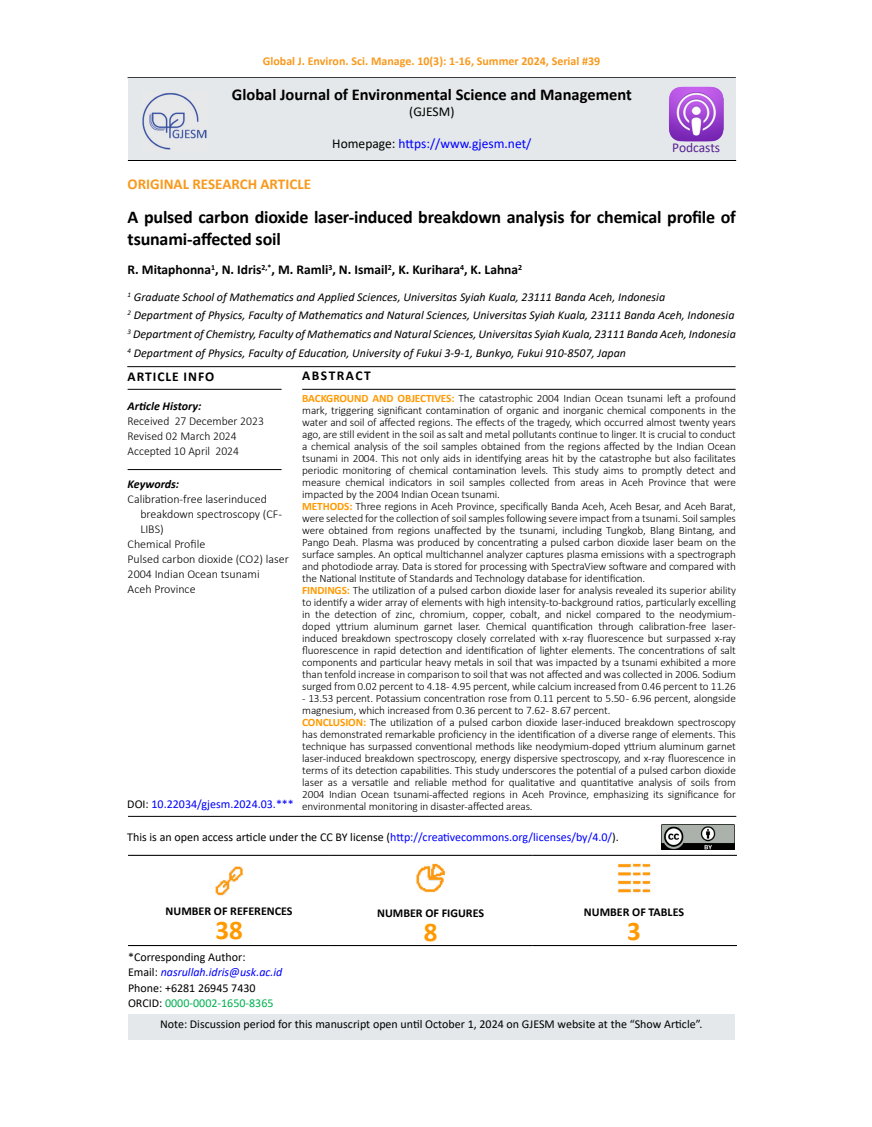
<style>
.page{position:relative;width:872px;height:1127px;background:#fff}
.page>*{position:absolute;margin:0;border:0;box-sizing:border-box;transform-origin:0 0}
.t1{font:700 27px "Calibri";color:#f90}
.t2{font:700 18px/21.6px "Calibri";letter-spacing:-.01em;color:#000}
.t3{font:700 16.5px "Calibri";color:#000}
.t4{font:700 15px "Calibri";color:#f8991d}
.t5{font:700 13.5px "Calibri";color:#000}
.t6{font:13.5px "Calibri";color:#00f}
.t7{font:700 13.5px "Calibri";letter-spacing:.07em;color:#000}
.t8{font:700 13.5px "Calibri";letter-spacing:.11em;color:#000}
.t9{font:13.5px "Calibri";color:#582291}
.t10{font:13.5px "Calibri";color:#000}
.t11{font:italic 12px/18.6px "Calibri";color:#000}
.t12{font:12px/15px "Calibri";color:#000}
.t13{font:300 12px/15px "Calibri";color:#000}
.t14{font:700 12px "Calibri";color:#f8991d}
.t15{font:700 12px "Calibri";color:#000}
.t16{font:12px "Calibri";color:#00f}
.t17{font:italic 700 12px "Calibri";color:#000}
.t18{font:300 11.25px/12px "Calibri";letter-spacing:-.01em;color:#000}
.s1{color:#000}
.s2{font-weight:700;color:#f90}
.s3{color:#00f}
.s4{font-style:italic;color:#00f}
.s5{color:#00b050}
</style>
<div class="page">
<hr style="left:128px;top:77px;width:608px;height:1px;background:#000">
<div style="left:128px;top:79px;width:608px;height:81px;background:#e4e8ea"></div>
<hr style="left:128px;top:389px;width:153px;height:1px;background:#000">
<hr style="left:302px;top:389px;width:433px;height:1px;background:#000">
<hr style="left:128px;top:469px;width:153px;height:1px;background:#000">
<hr style="left:127px;top:366px;width:608px;height:1px;background:#000">
<hr style="left:128px;top:816px;width:608px;height:1px;background:#000">
<hr style="left:128px;top:160px;width:608px;height:1px;background:#000">
<hr style="left:128px;top:855px;width:201px;height:1px;background:#000">
<hr style="left:329px;top:855px;width:203px;height:1px;background:#000">
<hr style="left:532px;top:855px;width:205px;height:1px;background:#000">
<hr style="left:128px;top:945px;width:201px;height:1px;background:#000">
<hr style="left:329px;top:945px;width:203px;height:1px;background:#000">
<hr style="left:532px;top:945px;width:205px;height:1px;background:#000">
<img style="left:215px;top:866px;width:28px;height:30px">
<img style="left:416px;top:863px;width:30px;height:30px">
<img style="left:618px;top:863px;width:33px;height:30px">
<div style="left:128px;top:1014px;width:607px;height:26px;background:#e4e8ea"></div>
<img style="left:142px;top:93px;width:65px;height:57px">
<img style="left:669px;top:87px;width:54px;height:55px">
<img style="left:661px;top:824px;width:73px;height:26px">
<p class="t14" style="left:263px;top:53px;width:339px">Global J. Environ. Sci. Manage. 10(3): 1-16, Summer 2024, Serial #39</p>
<h3 class="t3" style="left:232px;top:83px;width:401px">Global Journal of Environmental Science and Management</h3>
<p class="t10" style="left:409px;top:102px;width:47px">(GJESM)</p>
<p class="t6" style="left:332px;top:135px;width:201px"><span class="s1">Homepage:</span> https://www.gjesm.net/</p>
<h3 class="t4" style="left:128px;top:174px;width:185px">ORIGINAL RESEARCH ARTICLE</h3>
<h2 class="t2" style="left:128px;top:206px;width:610px">A pulsed carbon dioxide laser-induced breakdown analysis for chemical profile of tsunami-affected soil</h2>
<p class="t5" style="left:128px;top:260px;width:396px">R. Mitaphonna<sup>1</sup>, N. Idris<sup>2,*</sup>, M. Ramli<sup>3</sup>, N. Ismail<sup>2</sup>, K. Kurihara<sup>4</sup>, K. Lahna<sup>2</sup></p>
<p class="t11" style="left:128px;top:287px;width:610px"><sup>1</sup> Graduate School of Mathematics and Applied Sciences, Universitas Syiah Kuala, 23111 Banda Aceh, Indonesia<br><sup>2</sup> Department of Physics, Faculty of Mathematics and Natural Sciences, Universitas Syiah Kuala, 23111 Banda Aceh, Indonesia <sup>3</sup> Department of Chemistry, Faculty of Mathematics and Natural Sciences, Universitas Syiah Kuala, 23111 Banda Aceh, Indonesia <sup>4</sup> Department of Physics, Faculty of Education, University of Fukui 3-9-1, Bunkyo, Fukui 910-8507, Japan</p>
<p class="t18" style="left:302px;top:392px;width:435px"><span class="s2">BACKGROUND AND OBJECTIVES:</span> The catastrophic 2004 Indian Ocean tsunami left a profound mark, triggering significant contamination of organic and inorganic chemical components in the water and soil of affected regions. The effects of the tragedy, which occurred almost twenty years ago, are still evident in the soil as salt and metal pollutants continue to linger. It is crucial to conduct a chemical analysis of the soil samples obtained from the regions affected by the Indian Ocean tsunami in 2004. This not only aids in identifying areas hit by the catastrophe but also facilitates periodic monitoring of chemical contamination levels. This study aims to promptly detect and measure chemical indicators in soil samples collected from areas in Aceh Province that were impacted by the 2004 Indian Ocean tsunami.<br><span class="s2">METHODS:</span> Three regions in Aceh Province, specifically Banda Aceh, Aceh Besar, and Aceh Barat, were selected for the collection of soil samples following severe impact from a tsunami. Soil samples were obtained from regions unaffected by the tsunami, including Tungkob, Blang Bintang, and Pango Deah. Plasma was produced by concentrating a pulsed carbon dioxide laser beam on the surface samples. An optical multichannel analyzer captures plasma emissions with a spectrograph and photodiode array. Data is stored for processing with SpectraView software and compared with the National Institute of Standards and Technology database for identification.<br><span class="s2">FINDINGS:</span> The utilization of a pulsed carbon dioxide laser for analysis revealed its superior ability to identify a wider array of elements with high intensity-to-background ratios, particularly excelling in the detection of zinc, chromium, copper, cobalt, and nickel compared to the neodymium&shy;doped yttrium aluminum garnet laser. Chemical quantification through calibration-free laser&shy;induced breakdown spectroscopy closely correlated with x-ray fluorescence but surpassed x-ray fluorescence in rapid detection and identification of lighter elements. The concentrations of salt components and particular heavy metals in soil that was impacted by a tsunami exhibited a more than tenfold increase in comparison to soil that was not affected and was collected in 2006. Sodium surged from 0.02 percent to 4.18 - 4.95 percent, while calcium increased from 0.46 percent to 11.26</p>
<p class="t18" style="left:302px;top:692px;width:435px">- 13.53 percent. Potassium concentration rose from 0.11 percent to 5.50 - 6.96 percent, alongside magnesium, which increased from 0.36 percent to 7.62 - 8.67 percent.<br><span class="s2">CONCLUSION:</span> The utilization of a pulsed carbon dioxide laser-induced breakdown spectroscopy has demonstrated remarkable proficiency in the identification of a diverse range of elements. This technique has surpassed conventional methods like neodymium-doped yttrium aluminum garnet laser-induced breakdown spectroscopy, energy dispersive spectroscopy, and x-ray fluorescence in terms of its detection capabilities. This study underscores the potential of a pulsed carbon dioxide laser as a versatile and reliable method for qualitative and quantitative analysis of soils from 2004 Indian Ocean tsunami-affected regions in Aceh Province, emphasizing its significance for environmental monitoring in disaster-affected areas.</p>
<p class="t9" style="left:672px;top:138px;width:49px">Podcasts</p>
<p class="t8" style="left:302px;top:366px;width:70px">ABSTRACT</p>
<p class="t7" style="left:128px;top:367px;width:88px">ARTICLE INFO</p>
<p class="t17" style="left:128px;top:398px;width:75px">Article History:</p>
<p class="t13" style="left:128px;top:414px;width:138px">Received 27 December 2023<br>Revised 02 March 2024<br>Accepted 10 April 2024</p>
<p class="t17" style="left:128px;top:475px;width:53px">Keywords:</p>
<p class="t13" style="left:128px;top:491px;width:141px">Calibration-free laserinduced</p>
<p class="t13" style="left:140px;top:506px;width:143px">breakdown spectroscopy (CF-</p>
<p class="t13" style="left:140px;top:521px;width:25px">LIBS)</p>
<p class="t13" style="left:128px;top:536px;width:79px">Chemical Profile</p>
<p class="t13" style="left:128px;top:551px;width:163px">Pulsed carbon dioxide (CO2) laser</p>
<p class="t13" style="left:128px;top:566px;width:134px">2004 Indian Ocean tsunami</p>
<p class="t13" style="left:128px;top:581px;width:70px">Aceh Province</p>
<p class="t16" style="left:127px;top:796px;width:168px"><span class="s1">DOI:</span> 10.22034/gjesm.2024.03.***</p>
<p class="t12" style="left:127px;top:829px;width:493px">This is an open access article under the CC BY license (<span class="s3">http://creativecommons.org/licenses/by/4.0/</span>).</p>
<p class="t15" style="left:166px;top:903px;width:128px">NUMBER OF REFERENCES</p>
<h1 class="t1" style="left:215px;top:911px;width:29px">38</h1>
<p class="t12" style="left:128px;top:950px;width:156px">*Corresponding Author:<br>Email: <span class="s4">nasrullah.idris@usk.ac.id<br></span>Phone: +6281 26945 7430<br>ORCID: <span class="s5">0000-0002-1650-8365</span></p>
<p class="t15" style="left:377px;top:904px;width:108px">NUMBER OF FIGURES</p>
<h1 class="t1" style="left:424px;top:912px;width:15px">8</h1>
<p class="t15" style="left:584px;top:903px;width:102px">NUMBER OF TABLES</p>
<h1 class="t1" style="left:627px;top:912px;width:15px">3</h1>
<p class="t12" style="left:160px;top:1016px;width:544px">Note: Discussion period for this manuscript open until October 1, 2024 on GJESM website at the “Show Article”.</p>
</div>
